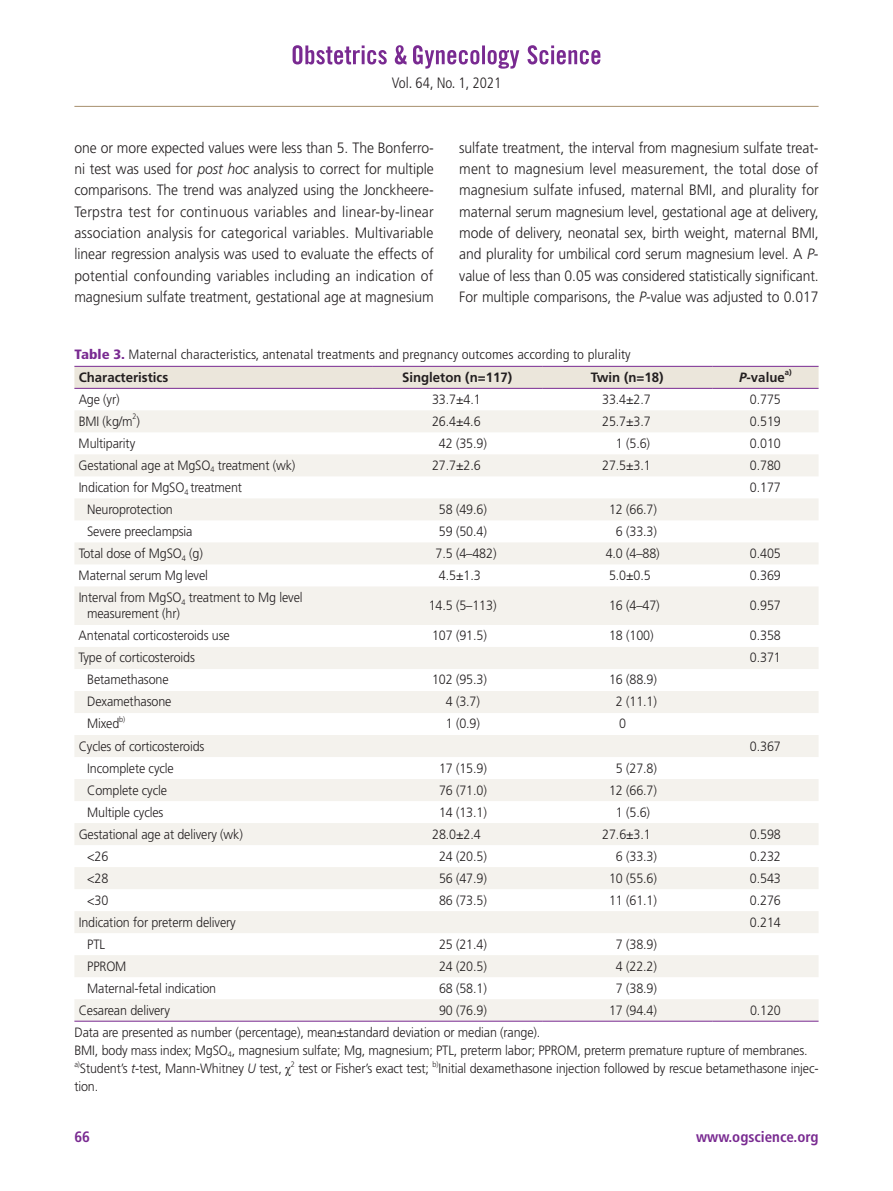
<style>
.page{position:relative;width:893px;height:1191px;background:#fff}
.page>*{position:absolute;margin:0;border:0;box-sizing:border-box;transform-origin:0 0}
.t1{font:300 15px/21.3px "Frutiger LT Std";letter-spacing:-.005em;color:#231f20;text-align:justify;scale:.93 1}
.t2{font:700 condensed 15px "Frutiger LT Std";color:#792a91}
.t3{font:300 condensed 15px "Frutiger LT Std";color:#231f20}
.t4{font:300 13.5px/16.5px "Frutiger LT Std";letter-spacing:-.01em;color:#231f20;scale:.93 1}
.t5{font:300 condensed 13.5px/22.4px "Frutiger LT Std";color:#231f20;scale:1.1 1}
.t6{font:700 13.5px "Frutiger LT Std";color:#231f20}
.t7{font:300 7.8px "Frutiger LT Std";color:#231f20;scale:.93 1}
.t8{font:700 7.8px "Frutiger LT Std";color:#231f20}
.s1{font-style:italic}
.s2{font-weight:900;color:#792a91}
.s3{font-weight:700;font-stretch:normal}
.s4{font-family:"Times New Roman";font-weight:400}
</style>
<div class="page">
<hr style="left:74px;top:106px;width:745px;height:1px;background:#ad9676">
<svg style="left:527px;top:45px;width:73px;height:19px"></svg>
<svg style="left:413px;top:45px;width:106px;height:24px"></svg>
<svg style="left:293px;top:45px;width:114px;height:19px"></svg>
<div style="left:74px;top:367px;width:745px;height:21px;background:#ebe6db"></div>
<svg style="left:74px;top:410px;width:745px;height:611px;fill:#f4f2ed"></svg>
<hr style="left:74px;top:366px;width:298px;height:1px;background:#792a91">
<hr style="left:372px;top:366px;width:170px;height:1px;background:#792a91">
<hr style="left:542px;top:366px;width:170px;height:1px;background:#792a91">
<hr style="left:712px;top:366px;width:107px;height:1px;background:#792a91">
<hr style="left:74px;top:388px;width:298px;height:1px;background:#792a91">
<hr style="left:372px;top:388px;width:170px;height:1px;background:#792a91">
<hr style="left:542px;top:388px;width:170px;height:1px;background:#792a91">
<hr style="left:712px;top:388px;width:107px;height:1px;background:#792a91">
<hr style="left:74px;top:1021px;width:298px;height:1px;background:#792a91">
<hr style="left:372px;top:1021px;width:170px;height:1px;background:#792a91">
<hr style="left:542px;top:1021px;width:170px;height:1px;background:#792a91">
<hr style="left:712px;top:1021px;width:107px;height:1px;background:#792a91">
<p class="t3" style="left:392px;top:74px;width:111px">Vol. 64, No. 1, 2021</p>
<p class="t1" style="left:74px;top:137px;width:388px">one or more expected values were less than 5. The Bonferro&shy;ni test was used for <span class="s1">post hoc</span> analysis to correct for multiple comparisons. The trend was analyzed using the Jonckheere-Terpstra test for continuous variables and linear-by-linear association analysis for categorical variables. Multivariable linear regression analysis was used to evaluate the effects of potential confounding variables including an indication of magnesium sulfate treatment, gestational age at magnesium</p>
<p class="t1" style="left:459px;top:137px;width:388px">sulfate treatment, the interval from magnesium sulfate treat&shy;ment to magnesium level measurement, the total dose of magnesium sulfate infused, maternal BMI, and plurality for maternal serum magnesium level, gestational age at delivery, mode of delivery, neonatal sex, birth weight, maternal BMI, and plurality for umbilical cord serum magnesium level. A <span class="s1">P&shy;</span>value of less than 0.05 was considered statistically significant.<br>For multiple comparisons, the <span class="s1">P</span>-value was adjusted to 0.017</p>
<p class="t5" style="left:79px;top:344px;width:503px;text-indent:-4px"><span class="s2">Table 3.</span> Maternal characteristics, antenatal treatments and pregnancy outcomes according to plurality<br><span class="s3">Characteristics</span></p>
<p class="t6" style="left:402px;top:369px;width:112px">Singleton (n=117)</p>
<p class="t6" style="left:591px;top:369px;width:74px">Twin (n=18)</p>
<p class="t6" style="left:739px;top:369px;width:47px"><span class="s1">P</span>-value</p>
<p class="t8" style="left:785px;top:368px;width:8px">a)</p>
<p class="t4" style="left:79px;top:391px;width:46px">Age (yr)</p>
<p class="t4" style="left:432px;top:391px;width:54px">33.7±4.1</p>
<p class="t4" style="left:602px;top:391px;width:54px">33.4±2.7</p>
<p class="t4" style="left:750px;top:391px;width:35px">0.775</p>
<p class="t4" style="left:79px;top:413px;width:68px">BMI (kg/m )</p>
<p class="t7" style="left:133px;top:412px;width:6px">2</p>
<p class="t4" style="left:432px;top:413px;width:54px">26.4±4.6</p>
<p class="t4" style="left:602px;top:413px;width:54px">25.7±3.7</p>
<p class="t4" style="left:750px;top:413px;width:35px">0.519</p>
<p class="t4" style="left:79px;top:435px;width:62px">Multiparity</p>
<p class="t4" style="left:439px;top:435px;width:53px">42 (35.9)</p>
<p class="t4" style="left:616px;top:435px;width:38px">1 (5.6)</p>
<p class="t4" style="left:750px;top:435px;width:35px">0.010</p>
<p class="t4" style="left:79px;top:457px;width:235px">Gestational age at MgSO<sub>4</sub> treatment (wk)</p>
<p class="t4" style="left:432px;top:457px;width:54px">27.7±2.6</p>
<p class="t4" style="left:602px;top:457px;width:54px">27.5±3.1</p>
<p class="t4" style="left:750px;top:457px;width:35px">0.780</p>
<p class="t4" style="left:79px;top:479px;width:177px">Indication for MgSO<sub>4</sub> treatment</p>
<p class="t4" style="left:750px;top:479px;width:35px">0.177</p>
<p class="t4" style="left:87px;top:501px;width:94px">Neuroprotection</p>
<p class="t4" style="left:439px;top:501px;width:53px">58 (49.6)</p>
<p class="t4" style="left:609px;top:501px;width:53px">12 (66.7)</p>
<p class="t4" style="left:87px;top:523px;width:115px">Severe preeclampsia</p>
<p class="t4" style="left:439px;top:523px;width:53px">59 (50.4)</p>
<p class="t4" style="left:616px;top:523px;width:46px">6 (33.3)</p>
<p class="t4" style="left:79px;top:545px;width:135px">Total dose of MgSO<sub>4</sub> (g)</p>
<p class="t4" style="left:436px;top:545px;width:67px">7.5 (4–482)</p>
<p class="t4" style="left:606px;top:545px;width:60px">4.0 (4–88)</p>
<p class="t4" style="left:750px;top:545px;width:35px">0.405</p>
<p class="t4" style="left:79px;top:567px;width:141px">Maternal serum Mg level</p>
<p class="t4" style="left:439px;top:567px;width:46px">4.5±1.3</p>
<p class="t4" style="left:609px;top:567px;width:46px">5.0±0.5</p>
<p class="t4" style="left:750px;top:567px;width:35px">0.369</p>
<p class="t4" style="left:87px;top:589px;width:233px;text-indent:-9px">Interval from MgSO<sub>4</sub> treatment to Mg level measurement (hr)</p>
<p class="t4" style="left:429px;top:597px;width:74px">14.5 (5–113)</p>
<p class="t4" style="left:609px;top:597px;width:56px">16 (4–47)</p>
<p class="t4" style="left:750px;top:597px;width:35px">0.957</p>
<p class="t4" style="left:79px;top:627px;width:164px">Antenatal corticosteroids use</p>
<p class="t4" style="left:432px;top:627px;width:60px">107 (91.5)</p>
<p class="t4" style="left:609px;top:627px;width:49px">18 (100)</p>
<p class="t4" style="left:750px;top:627px;width:35px">0.358</p>
<p class="t4" style="left:79px;top:649px;width:127px">Type of corticosteroids</p>
<p class="t4" style="left:750px;top:649px;width:35px">0.371</p>
<p class="t4" style="left:87px;top:671px;width:89px">Betamethasone</p>
<p class="t4" style="left:432px;top:671px;width:60px">102 (95.3)</p>
<p class="t4" style="left:609px;top:671px;width:53px">16 (88.9)</p>
<p class="t4" style="left:87px;top:694px;width:92px">Dexamethasone</p>
<p class="t4" style="left:446px;top:694px;width:38px">4 (3.7)</p>
<p class="t4" style="left:616px;top:694px;width:46px">2 (11.1)</p>
<p class="t4" style="left:87px;top:716px;width:36px">Mixed</p>
<p class="t7" style="left:119px;top:715px;width:8px">b)</p>
<p class="t4" style="left:446px;top:716px;width:38px">1 (0.9)</p>
<p class="t4" style="left:619px;top:716px;width:9px">0</p>
<p class="t4" style="left:79px;top:738px;width:137px">Cycles of corticosteroids</p>
<p class="t4" style="left:750px;top:738px;width:35px">0.367</p>
<p class="t4" style="left:87px;top:760px;width:95px">Incomplete cycle</p>
<p class="t4" style="left:439px;top:760px;width:53px">17 (15.9)</p>
<p class="t4" style="left:616px;top:760px;width:46px">5 (27.8)</p>
<p class="t4" style="left:87px;top:782px;width:87px">Complete cycle</p>
<p class="t4" style="left:439px;top:782px;width:53px">76 (71.0)</p>
<p class="t4" style="left:609px;top:782px;width:53px">12 (66.7)</p>
<p class="t4" style="left:87px;top:804px;width:84px">Multiple cycles</p>
<p class="t4" style="left:439px;top:804px;width:53px">14 (13.1)</p>
<p class="t4" style="left:616px;top:804px;width:38px">1 (5.6)</p>
<p class="t4" style="left:79px;top:826px;width:178px">Gestational age at delivery (wk)</p>
<p class="t4" style="left:432px;top:826px;width:54px">28.0±2.4</p>
<p class="t4" style="left:602px;top:826px;width:54px">27.6±3.1</p>
<p class="t4" style="left:750px;top:826px;width:35px">0.598</p>
<p class="t4" style="left:87px;top:848px;width:24px">&lt;26</p>
<p class="t4" style="left:439px;top:848px;width:53px">24 (20.5)</p>
<p class="t4" style="left:616px;top:848px;width:46px">6 (33.3)</p>
<p class="t4" style="left:750px;top:848px;width:35px">0.232</p>
<p class="t4" style="left:87px;top:870px;width:24px">&lt;28</p>
<p class="t4" style="left:439px;top:870px;width:53px">56 (47.9)</p>
<p class="t4" style="left:609px;top:870px;width:53px">10 (55.6)</p>
<p class="t4" style="left:750px;top:870px;width:35px">0.543</p>
<p class="t4" style="left:87px;top:892px;width:24px">&lt;30</p>
<p class="t4" style="left:439px;top:892px;width:53px">86 (73.5)</p>
<p class="t4" style="left:609px;top:892px;width:53px">11 (61.1)</p>
<p class="t4" style="left:750px;top:892px;width:35px">0.276</p>
<p class="t4" style="left:79px;top:914px;width:170px">Indication for preterm delivery</p>
<p class="t4" style="left:750px;top:914px;width:35px">0.214</p>
<p class="t4" style="left:87px;top:936px;width:21px">PTL</p>
<p class="t4" style="left:439px;top:936px;width:53px">25 (21.4)</p>
<p class="t4" style="left:616px;top:936px;width:46px">7 (38.9)</p>
<p class="t4" style="left:87px;top:958px;width:44px">PPROM</p>
<p class="t4" style="left:439px;top:958px;width:53px">24 (20.5)</p>
<p class="t4" style="left:616px;top:958px;width:46px">4 (22.2)</p>
<p class="t4" style="left:87px;top:980px;width:140px">Maternal-fetal indication</p>
<p class="t4" style="left:439px;top:980px;width:53px">68 (58.1)</p>
<p class="t4" style="left:616px;top:980px;width:46px">7 (38.9)</p>
<p class="t4" style="left:79px;top:1002px;width:100px">Cesarean delivery</p>
<p class="t4" style="left:439px;top:1002px;width:53px">90 (76.9)</p>
<p class="t4" style="left:609px;top:1002px;width:53px">17 (94.4)</p>
<p class="t4" style="left:750px;top:1002px;width:35px">0.120</p>
<p class="t4" style="left:74px;top:1023px;width:790px;line-height:18px">Data are presented as number (percentage), mean±standard deviation or median (range).<br>BMI, body mass index; MgSO<sub>4</sub>, magnesium sulfate; Mg, magnesium; PTL, preterm labor; PPROM, preterm premature rupture of membranes.</p>
<p class="t7" style="left:74px;top:1059px;width:8px">a)</p>
<p class="t4" style="left:80px;top:1060px;width:228px">Student’s <span class="s1">t</span>-test, Mann-Whitney <span class="s1">U</span> test, <span class="s4">χ</span></p>
<p class="t7" style="left:291px;top:1059px;width:6px">2</p>
<p class="t4" style="left:298px;top:1060px;width:142px">test or Fisher’s exact test;</p>
<p class="t7" style="left:433px;top:1059px;width:8px">b)</p>
<p class="t4" style="left:438px;top:1060px;width:410px">Initial dexamethasone injection followed by rescue betamethasone injec-</p>
<p class="t4" style="left:74px;top:1078px;width:27px">tion.</p>
<p class="t2" style="left:74px;top:1128px;width:17px">66</p>
<p class="t2" style="left:696px;top:1128px;width:124px">www.ogscience.org</p>
</div>
